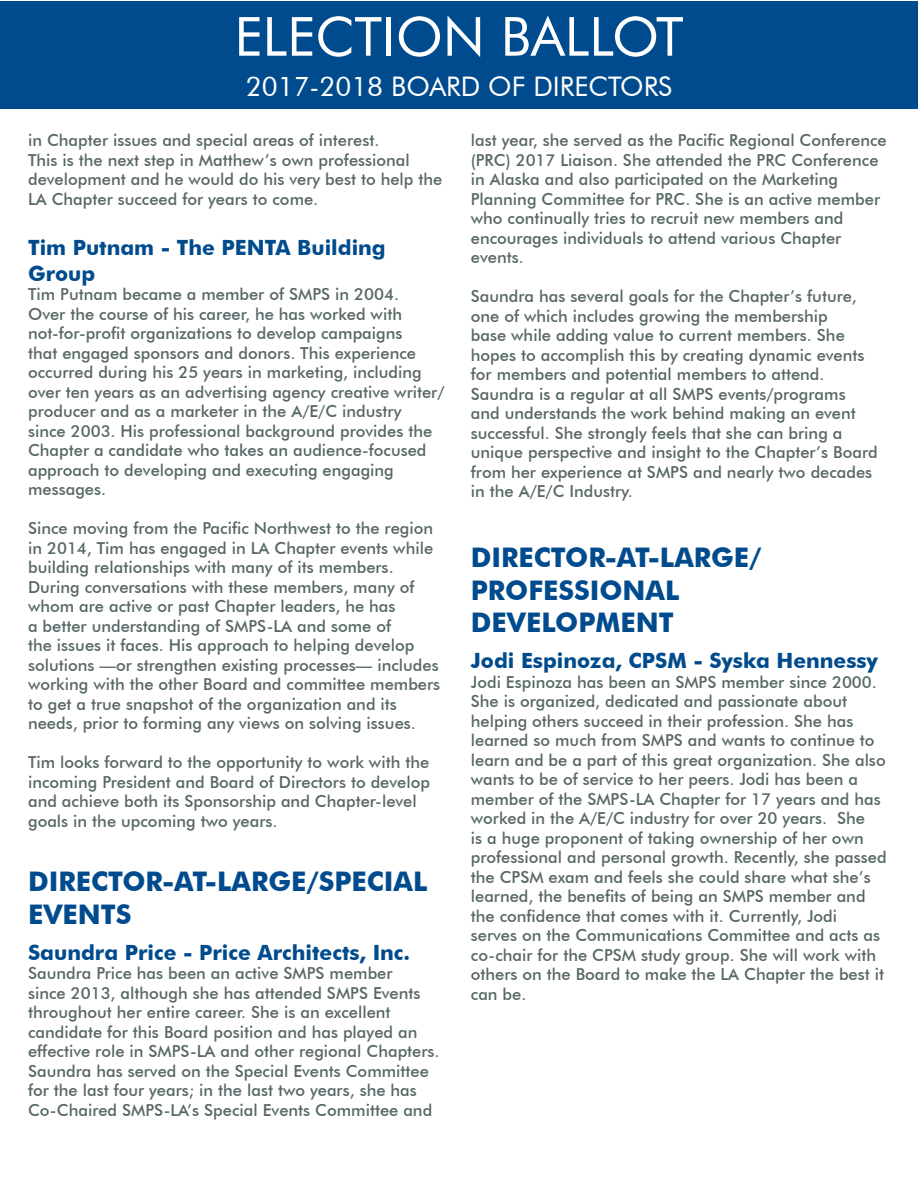
<style>
.page{position:relative;width:918px;height:1188px;background:#fff}
.page>*{position:absolute;margin:0;border:0;box-sizing:border-box;transform-origin:0 0}
.t1{font:54px "Futura BT";color:#fff}
.t2{font:700 27px/32.4px "Futura BT";color:#004b8d}
.t3{font:27px "Futura BT";color:#fff}
.t4{font:700 21px/25.2px "Futura BT";color:#004b8d}
.t5{font:500 16.5px/19.5px "Futura BT";color:#586867}
</style>
<div class="page">
<div style="left:0;top:1px;width:918px;height:108px;background:#004b8d"></div>
<p class="t1" style="left:235px;top:4px;width:450px">ELECTION BALLOT</p>
<p class="t3" style="left:246px;top:70px;width:428px">2017-2018 BOARD OF DIRECTORS</p>
<p class="t5" style="left:28px;top:131px;width:416px">in Chapter issues and special areas of interest.<br>This is the next step in Matthew’s own professional development and he would do his very best to help the LA Chapter succeed for years to come.</p>
<p class="t4" style="left:28px;top:235px;width:359px">Tim Putnam - The PENTA Building<br>Group</p>
<p class="t5" style="left:28px;top:284px;width:418px">Tim Putnam became a member of SMPS in 2004.<br>Over the course of his career, he has worked with not-for-profit organizations to develop campaigns<br>that engaged sponsors and donors. This experience occurred during his 25 years in marketing, including over ten years as an advertising agency creative writer/ producer and as a marketer in the A/E/C industry<br>since 2003. His professional background provides the Chapter a candidate who takes an audience-focused approach to developing and executing engaging messages.</p>
<p class="t5" style="left:28px;top:518px;width:414px">Since moving from the Pacific Northwest to the region in 2014, Tim has engaged in LA Chapter events while building relationships with many of its members.<br>During conversations with these members, many of whom are active or past Chapter leaders, he has<br>a better understanding of SMPS-LA and some of<br>the issues it faces. His approach to helping develop solutions —or strengthen existing processes— includes working with the other Board and committee members to get a true snapshot of the organization and its needs, prior to forming any views on solving issues.</p>
<p class="t5" style="left:28px;top:752px;width:404px">Tim looks forward to the opportunity to work with the incoming President and Board of Directors to develop and achieve both its Sponsorship and Chapter-level goals in the upcoming two years.</p>
<p class="t5" style="left:471px;top:131px;width:417px">last year, she served as the Pacific Regional Conference (PRC) 2017 Liaison. She attended the PRC Conference in Alaska and also participated on the Marketing Planning Committee for PRC. She is an active member who continually tries to recruit new members and encourages individuals to attend various Chapter events.</p>
<p class="t5" style="left:471px;top:287px;width:408px">Saundra has several goals for the Chapter’s future, one of which includes growing the membership<br>base while adding value to current members. She hopes to accomplish this by creating dynamic events for members and potential members to attend.<br>Saundra is a regular at all SMPS events/programs and understands the work behind making an event successful. She strongly feels that she can bring a unique perspective and insight to the Chapter’s Board from her experience at SMPS and nearly two decades in the A/E/C Industry.</p>
<p class="t2" style="left:471px;top:541px;width:292px">DIRECTOR-AT-LARGE/<br>PROFESSIONAL<br>DEVELOPMENT</p>
<p class="t4" style="left:471px;top:648px;width:409px">Jodi Espinoza, CPSM - Syska Hennessy</p>
<p class="t5" style="left:471px;top:672px;width:417px">Jodi Espinoza has been an SMPS member since 2000.<br>She is organized, dedicated and passionate about helping others succeed in their profession. She has learned so much from SMPS and wants to continue to learn and be a part of this great organization. She also wants to be of service to her peers. Jodi has been a member of the SMPS-LA Chapter for 17 years and has worked in the A/E/C industry for over 20 years. She<br>is a huge proponent of taking ownership of her own professional and personal growth. Recently, she passed the CPSM exam and feels she could share what she’s learned, the benefits of being an SMPS member and the confidence that comes with it. Currently, Jodi serves on the Communications Committee and acts as co-chair for the CPSM study group. She will work with others on the Board to make the LA Chapter the best it can be.</p>
<p class="t2" style="left:28px;top:865px;width:401px">DIRECTOR-AT-LARGE/SPECIAL<br>EVENTS</p>
<p class="t4" style="left:28px;top:940px;width:384px">Saundra Price - Price Architects, Inc.</p>
<p class="t5" style="left:28px;top:964px;width:413px">Saundra Price has been an active SMPS member<br>since 2013, although she has attended SMPS Events throughout her entire career. She is an excellent candidate for this Board position and has played an effective role in SMPS-LA and other regional Chapters.<br>Saundra has served on the Special Events Committee for the last four years; in the last two years, she has Co-Chaired SMPS-LA’s Special Events Committee and</p>
</div>
